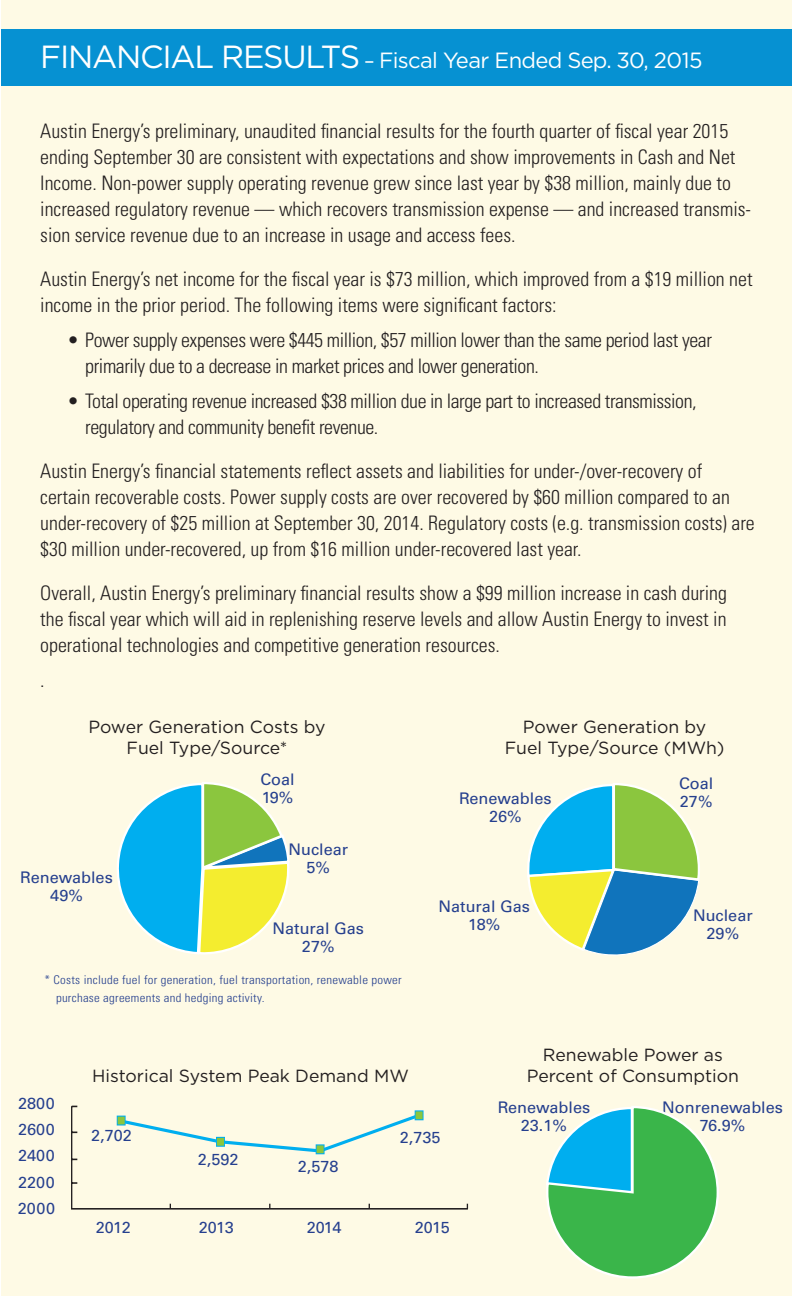
<style>
.page{position:relative;width:792px;height:1296px;background:#fff}
.page>*{position:absolute;margin:0;border:0;box-sizing:border-box;transform-origin:0 0}
.t1{font:22px "Gotham";letter-spacing:-.03em;color:#fff}
.t2{font:300 condensed 20px/26px "Univers";color:#231f20}
.t3{font:300 condensed 20px/26px "Univers";letter-spacing:-.02em;color:#231f20}
.t4{font:17.6px/21.2px "Gotham";color:#231f20;text-align:center}
.t5{font:16px/18px "Univers";color:#253f8e;text-align:center}
.t6{font:300 condensed 12px/18px "Univers";letter-spacing:.02em;color:#253f8e;scale:1.07 1}
.s1{font-size:32px}
.s2{font-size:20px}
</style>
<div class="page">
<div style="left:1px;top:0;width:791px;height:1296px;background:#fefae5"></div>
<div style="left:1px;top:29px;width:791px;height:56px;background:#0691d2"></div>
<svg style="left:527px;top:783px;width:173px;height:172px"></svg>
<svg style="left:546px;top:1106px;width:173px;height:173px"></svg>
<svg style="left:71px;top:1105px;width:398px;height:105px"></svg>
<svg style="left:117px;top:782px;width:173px;height:172px"></svg>
<p class="t1" style="left:40px;top:46px;width:664px"><span class="s1">FINANCIAL RESULTS</span> <span class="s2">–</span> Fiscal Year Ended Sep. 30, 2015</p>
<p class="t2" style="left:40px;top:118px;width:712px">Austin Energy’s preliminary, unaudited financial results for the fourth quarter of fiscal year 2015 ending September 30 are consistent with expectations and show improvements in Cash and Net Income. Non-power supply operating revenue grew since last year by $38 million, mainly due to increased regulatory revenue — which recovers transmission expense — and increased transmis&shy;sion service revenue due to an increase in usage and access fees.</p>
<p class="t2" style="left:40px;top:266px;width:714px">Austin Energy’s net income for the fiscal year is $73 million, which improved from a $19 million net income in the prior period. The following items were significant factors:</p>
<p class="t3" style="left:85px;top:327px;width:628px;text-indent:-18px">• Power supply expenses were $445 million, $57 million lower than the same period last year primarily due to a decrease in market prices and lower generation.</p>
<p class="t3" style="left:85px;top:388px;width:613px;text-indent:-18px">• Total operating revenue increased $38 million due in large part to increased transmission, regulatory and community benefit revenue.</p>
<p class="t2" style="left:40px;top:458px;width:716px">Austin Energy’s financial statements reflect assets and liabilities for under-/over-recovery of certain recoverable costs. Power supply costs are over recovered by $60 million compared to an under-recovery of $25 million at September 30, 2014. Regulatory costs (e.g. transmission costs) are $30 million under-recovered, up from $16 million under-recovered last year.</p>
<p class="t2" style="left:40px;top:580px;width:688px;text-align:justify">Overall, Austin Energy’s preliminary financial results show a $99 million increase in cash during the fiscal year which will aid in replenishing reserve levels and allow Austin Energy to invest in operational technologies and competitive generation resources.</p>
<p class="t2" style="left:40px;top:667px;width:6px">.</p>
<p class="t4" style="left:88px;top:716px;width:239px">Power Generation Costs by<br>Fuel Type/Source*</p>
<p class="t5" style="left:20px;top:869px;width:94px">Renewables<br>49%</p>
<p class="t5" style="left:260px;top:771px;width:36px;text-align:left">Coal<br>19%</p>
<p class="t5" style="left:288px;top:840px;width:61px">Nuclear<br>5%</p>
<p class="t5" style="left:273px;top:919px;width:93px">Natural Gas<br>27%</p>
<p class="t6" style="left:56px;top:970px;width:325px;text-indent:-12px">* Costs include fuel for generation, fuel transportation, renewable power purchase agreements and hedging activity.</p>
<p class="t4" style="left:92px;top:1065px;width:318px">Historical System Peak Demand MW</p>
<p class="t4" style="left:505px;top:716px;width:221px">Power Generation by<br>Fuel Type/Source (MWh)</p>
<p class="t5" style="left:459px;top:789px;width:94px">Renewables<br>26%</p>
<p class="t5" style="left:439px;top:898px;width:93px">Natural Gas<br>18%</p>
<p class="t5" style="left:679px;top:774px;width:36px;text-align:left">Coal<br>27%</p>
<p class="t5" style="left:693px;top:906px;width:61px">Nuclear<br>29%</p>
<p class="t4" style="left:527px;top:1044px;width:214px">Renewable Power as<br>Percent of Consumption</p>
<p class="t5" style="left:18px;top:1095px;width:38px">2800</p>
<p class="t5" style="left:18px;top:1120px;width:38px">2600</p>
<p class="t5" style="left:18px;top:1146px;width:38px">2400</p>
<p class="t5" style="left:18px;top:1173px;width:38px">2200</p>
<p class="t5" style="left:18px;top:1199px;width:39px">2000</p>
<p class="t5" style="left:91px;top:1126px;width:42px">2,702</p>
<p class="t5" style="left:96px;top:1218px;width:37px">2012</p>
<p class="t5" style="left:198px;top:1151px;width:42px">2,592</p>
<p class="t5" style="left:298px;top:1158px;width:42px">2,578</p>
<p class="t5" style="left:400px;top:1128px;width:42px">2,735</p>
<p class="t5" style="left:199px;top:1219px;width:37px">2013</p>
<p class="t5" style="left:307px;top:1218px;width:36px">2014</p>
<p class="t5" style="left:415px;top:1218px;width:37px">2015</p>
<p class="t5" style="left:498px;top:1098px;width:94px">Renewables<br>23.1%</p>
<p class="t5" style="left:662px;top:1098px;width:122px">Nonrenewables<br>76.9%</p>
</div>
